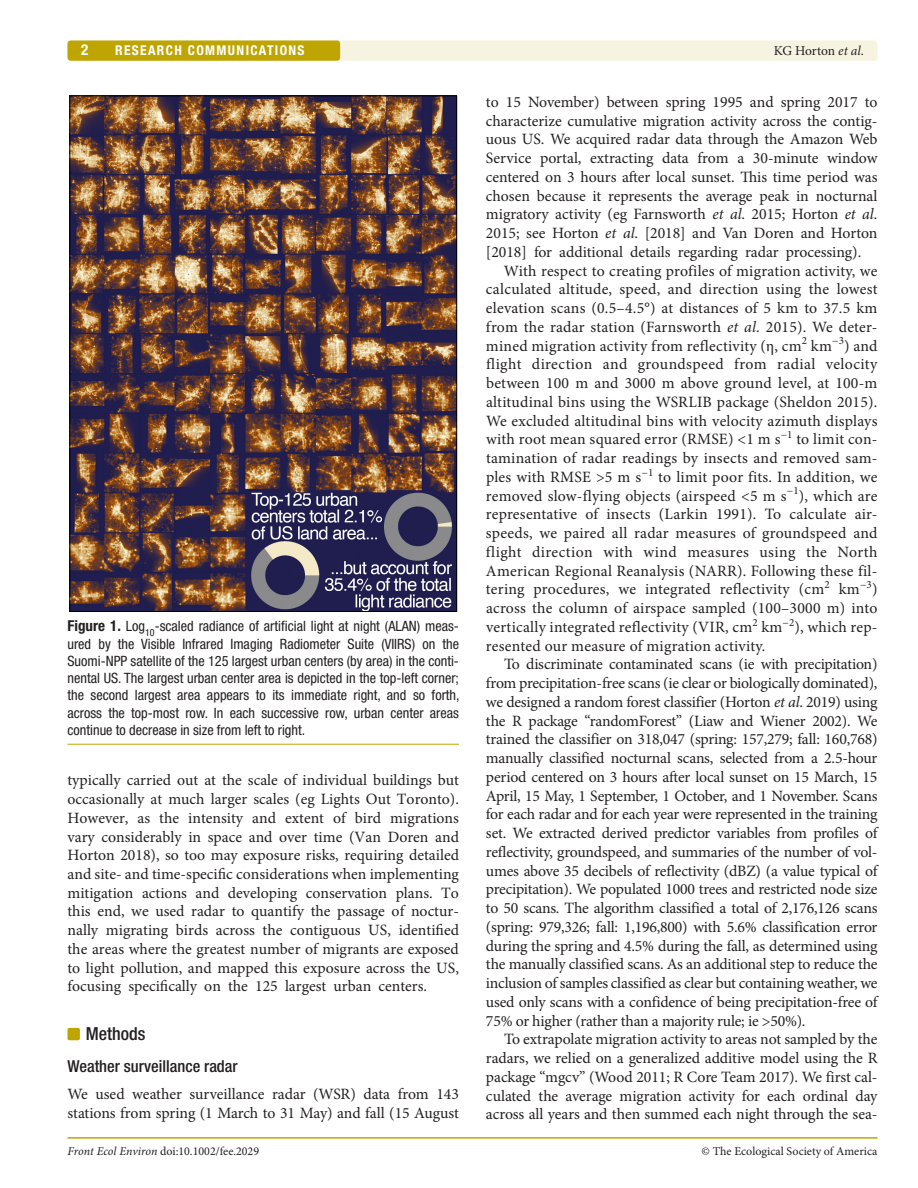
<style>
.page{position:relative;width:918px;height:1188px;background:#fff}
.page>*{position:absolute;margin:0;border:0;box-sizing:border-box;transform-origin:0 0}
.t1{font:500 condensed 18px "Helvetica Neue LT Std";color:#231f20}
.t2{font:500 condensed 16.5px "Helvetica Neue LT Std";color:#231f20}
.t3{font:15.75px/18.8px "Minion Pro";color:#231f20;text-align:justify}
.t4{font:700 condensed 15px "Helvetica Neue LT Std";color:#fff}
.t5{font:condensed 14.25px/17.2px "Helvetica Neue LT Std";color:#231f20;text-align:justify}
.t6{font:700 condensed 13.5px "Helvetica Neue LT Std";letter-spacing:.1em;color:#fff}
.t7{font:13.5px "Minion Pro";color:#231f20}
.t8{font:italic 13.5px "Minion Pro";color:#231f20}
.t9{font:12px "Minion Pro";color:#231f20}
.s1{font-style:normal}
.s2{font-weight:700;font-size:15px}
.s3{font-style:italic}
</style>
<div class="page">
<hr style="left:68px;top:1137px;width:810px;height:2px;background:#bea502">
<div style="left:67px;top:40px;width:811px;height:21px;background:#f7f3e1;border-radius:3px"></div>
<div style="left:67px;top:40px;width:273px;height:21px;background:#bea502;border-radius:3px"></div>
<div style="left:67px;top:1028px;width:13px;height:12px;background:#bea502;border-radius:2px"></div>
<hr style="left:68px;top:744px;width:391px;height:1px;background:#bea502">
<img style="left:71px;top:98px;width:384px;height:512px">
<p class="t4" style="left:81px;top:41px;width:9px">2</p>
<p class="t6" style="left:115px;top:42px;width:191px">RESEARCH COMMUNICATIONS</p>
<p class="t7" style="left:774px;top:42px;width:8px">KGHorto</p>
<p class="t8" style="left:838px;top:42px;width:27px">et al<span class="s1">.</span></p>
<p class="t5" style="left:68px;top:618px;width:394px"><span class="s2">Figure 1.</span> Log<sub>10</sub>-scaled radiance of artificial light at night (ALAN) meas&shy;ured by the Visible Infrared Imaging Radiometer Suite (VIIRS) on the Suomi-NPP satellite of the 125 largest urban centers (by area) in the conti&shy;nental US. The largest urban center area is depicted in the top-left corner; the second largest area appears to its immediate right, and so forth, across the top-most row. In each successive row, urban center areas continue to decrease in size from left to right.</p>
<p class="t3" style="left:68px;top:771px;width:393px">typically carried out at the scale of individual buildings but occasionally at much larger scales (eg Lights Out Toronto).<br>However, as the intensity and extent of bird migrations vary considerably in space and over time (Van Doren and Horton 2018), so too may exposure risks, requiring detailed and site- and time-specific considerations when implementing mitigation actions and developing conservation plans. To this end, we used radar to quantify the passage of noctur&shy;nally migrating birds across the contiguous US, identified the areas where the greatest number of migrants are exposed to light pollution, and mapped this exposure across the US, focusing specifically on the 125 largest urban centers.</p>
<p class="t1" style="left:86px;top:1023px;width:61px">Methods</p>
<p class="t2" style="left:68px;top:1056px;width:172px">Weather surveillance radar</p>
<p class="t3" style="left:68px;top:1084px;width:393px">We used weather surveillance radar (WSR) data from 143 stations from spring (1 March to 31 May) and fall (15 August</p>
<p class="t3" style="left:486px;top:93px;width:393px">to 15 November) between spring 1995 and spring 2017 to characterize cumulative migration activity across the contig&shy;uous US. We acquired radar data through the Amazon Web Service portal, extracting data from a 30-minute window centered on 3 hours after local sunset. This time period was chosen because it represents the average peak in nocturnal migratory activity (eg Farnsworth <span class="s3">et al</span>. 2015; Horton <span class="s3">et al</span>.<br>2015; see Horton <span class="s3">et al</span>. [2018] and Van Doren and Horton [2018] for additional details regarding radar processing).</p>
<p class="t3" style="left:486px;top:261px;width:393px;text-indent:18px">With respect to creating profiles of migration activity, we calculated altitude, speed, and direction using the lowest elevation scans (0.5–4.5°) at distances of 5 km to 37.5 km from the radar station (Farnsworth <span class="s3">et al.</span> 2015). We deter&shy;mined migration activity from reflectivity (η, cm<sup>2</sup> km<sup>−3</sup>) and flight direction and groundspeed from radial velocity between 100 m and 3000 m above ground level, at 100-m altitudinal bins using the WSRLIB package (Sheldon 2015).<br>We excluded altitudinal bins with velocity azimuth displays with root mean squared error (RMSE) &lt;1 m s<sup>−1</sup> to limit con&shy;tamination of radar readings by insects and removed sam&shy;ples with RMSE &gt;5 m s<sup>−1</sup> to limit poor fits. In addition, we removed slow-flying objects (airspeed &lt;5 m s<sup>−1</sup>), which are representative of insects (Larkin 1991). To calculate air&shy;speeds, we paired all radar measures of groundspeed and flight direction with wind measures using the North American Regional Reanalysis (NARR). Following these fil&shy;tering procedures, we integrated reflectivity (cm<sup>2</sup> km<sup>−3</sup>) across the column of airspace sampled (100–3000 m) into vertically integrated reflectivity (VIR, cm<sup>2</sup> km<sup>−2</sup>), which rep&shy;resented our measure of migration activity.</p>
<p class="t3" style="left:486px;top:655px;width:393px;text-indent:18px">To discriminate contaminated scans (ie with precipitation) from precipitation-free scans (ie clear or biologically dominated), we designed a random forest classifier (Horton <span class="s3">et al</span>. 2019) using the R package “randomForest” (Liaw and Wiener 2002). We trained the classifier on 318,047 (spring: 157,279; fall: 160,768) manually classified nocturnal scans, selected from a 2.5-hour period centered on 3 hours after local sunset on 15 March, 15<br>April, 15 May, 1 September, 1 October, and 1 November. Scans for each radar and for each year were represented in the training set. We extracted derived predictor variables from profiles of reflectivity, groundspeed, and summaries of the number of vol&shy;umes above 35 decibels of reflectivity (dBZ) (a value typical of precipitation). We populated 1000 trees and restricted node size to 50 scans. The algorithm classified a total of 2,176,126 scans (spring: 979,326; fall: 1,196,800) with 5.6% classification error during the spring and 4.5% during the fall, as determined using the manually classified scans. As an additional step to reduce the inclusion of samples classified as clear but containing weather, we used only scans with a confidence of being precipitation-free of 75% or higher (rather than a majority rule; ie &gt;50%).</p>
<p class="t3" style="left:486px;top:1030px;width:393px;text-indent:18px">To extrapolate migration activity to areas not sampled by the radars, we relied on a generalized additive model using the R package “mgcv” (Wood 2011; R Core Team 2017). We first cal&shy;culated the average migration activity for each ordinal day across all years and then summed each night through the sea-</p>
<p class="t9" style="left:68px;top:1144px;width:193px"><span class="s3">Front Ecol Environ</span> doi:10.1002/fee.2029</p>
<p class="t9" style="left:702px;top:1144px;width:177px">© The Ecological Society of America</p>
</div>
